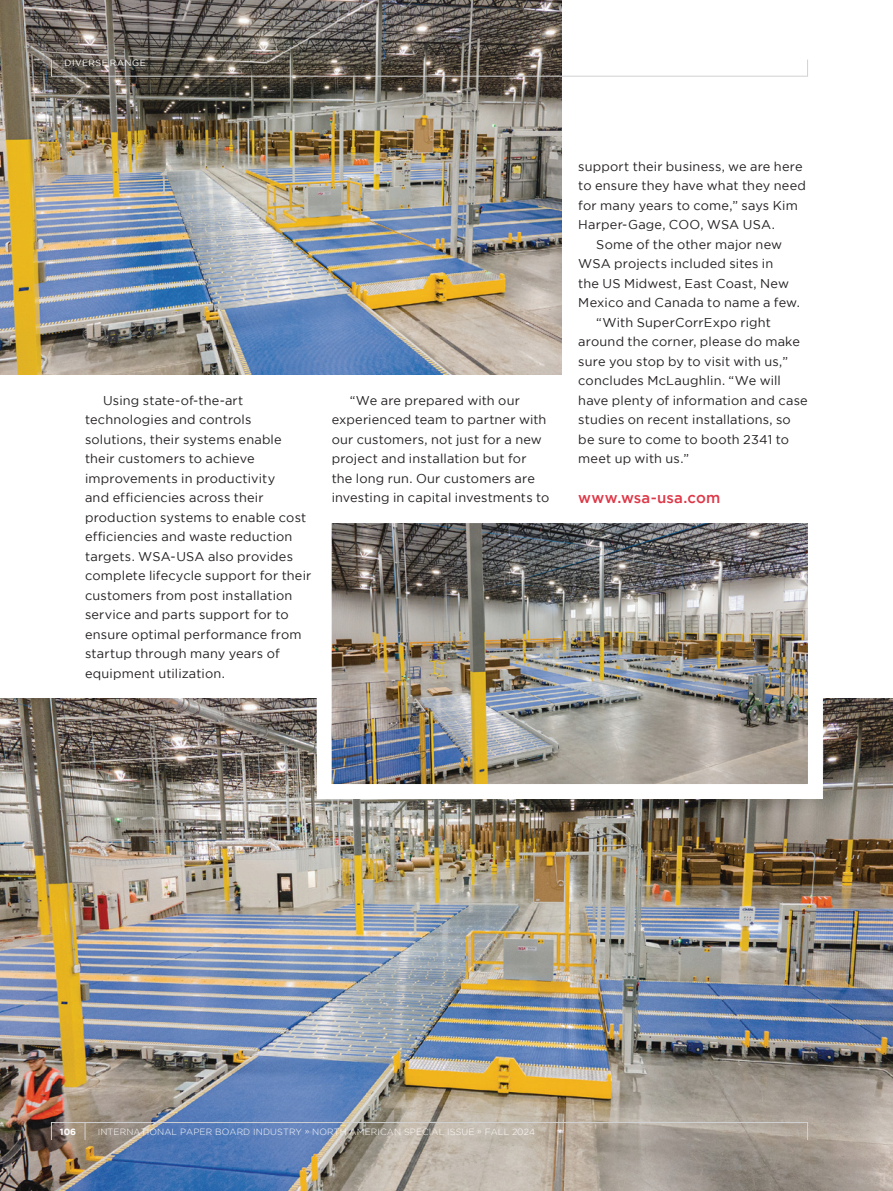
<style>
.page{position:relative;width:893px;height:1191px;background:#fff}
.page>*{position:absolute;margin:0;border:0;box-sizing:border-box;transform-origin:0 0}
.t1{font:500 15px "Gotham";letter-spacing:.01em;color:#de3848}
.t2{font:12.75px/19.5px "Gotham";letter-spacing:.015em;color:#231f20}
.t3{font:300 9px "Gotham";letter-spacing:.015em;color:#fff}
.t4{font:9px "Gotham";letter-spacing:.045em;color:#fff}
.t5{font:700 9px "Gotham";color:#fff}
</style>
<div class="page">
<img style="left:0;top:698px;width:893px;height:493px">
<img style="left:0;top:0;width:561px;height:374px">
<div style="left:51px;top:59px;width:757px;height:18px;border:1px solid #d1d2d4"></div>
<div style="left:51px;top:1122px;width:757px;height:18px;border:1px solid #d1d2d4"></div>
<svg style="left:85px;top:1123px;width:1px;height:17px"></svg>
<img style="left:309px;top:523px;width:521px;height:283px">
<p class="t4" style="left:65px;top:58px;width:83px">DIVERSE RANGE</p>
<p class="t2" style="left:85px;top:390px;width:228px;text-indent:18px">Using state-of-the-art technologies and controls solutions, their systems enable their customers to achieve improvements in productivity<br>and efficiencies across their production systems to enable cost efficiencies and waste reduction targets. WSA-USA also provides complete lifecycle support for their customers from post installation service and parts support for to ensure optimal performance from startup through many years of equipment utilization.</p>
<p class="t2" style="left:332px;top:390px;width:219px;text-indent:18px">“We are prepared with our experienced team to partner with our customers, not just for a new project and installation but for the long run. Our customers are investing in capital investments to</p>
<p class="t2" style="left:578px;top:156px;width:226px">support their business, we are here</p>
<p class="t2" style="left:578px;top:176px;width:229px">to ensure they have what they need</p>
<p class="t2" style="left:578px;top:195px;width:221px">for many years to come,” says Kim</p>
<p class="t2" style="left:578px;top:215px;width:198px">Harper-Gage, COO, WSA USA.</p>
<p class="t2" style="left:596px;top:234px;width:187px">Some of the other major new</p>
<p class="t2" style="left:578px;top:254px;width:197px">WSA projects included sites in</p>
<p class="t2" style="left:578px;top:273px;width:212px">the US Midwest, East Coast, New</p>
<p class="t2" style="left:578px;top:293px;width:223px">Mexico and Canada to name a few.</p>
<p class="t2" style="left:596px;top:312px;width:176px">“With SuperCorrExpo right</p>
<p class="t2" style="left:578px;top:332px;width:223px">around the corner, please do make</p>
<p class="t2" style="left:578px;top:351px;width:211px">sure you stop by to visit with us,”</p>
<p class="t2" style="left:578px;top:371px;width:204px">concludes McLaughlin. “We will</p>
<p class="t2" style="left:578px;top:390px;width:231px">have plenty of information and case</p>
<p class="t2" style="left:578px;top:410px;width:214px">studies on recent installations, so</p>
<p class="t2" style="left:578px;top:429px;width:212px">be sure to come to booth 2341 to</p>
<p class="t2" style="left:578px;top:449px;width:112px">meet up with us.”</p>
<p class="t1" style="left:578px;top:489px;width:143px">www.wsa-usa.com</p>
<p class="t5" style="left:60px;top:1126px;width:18px">106</p>
<p class="t3" style="left:98px;top:1126px;width:439px">INTERNATIONAL PAPER BOARD INDUSTRY » NORTH AMERICAN SPECIAL ISSUE » FALL 2024</p>
</div>
